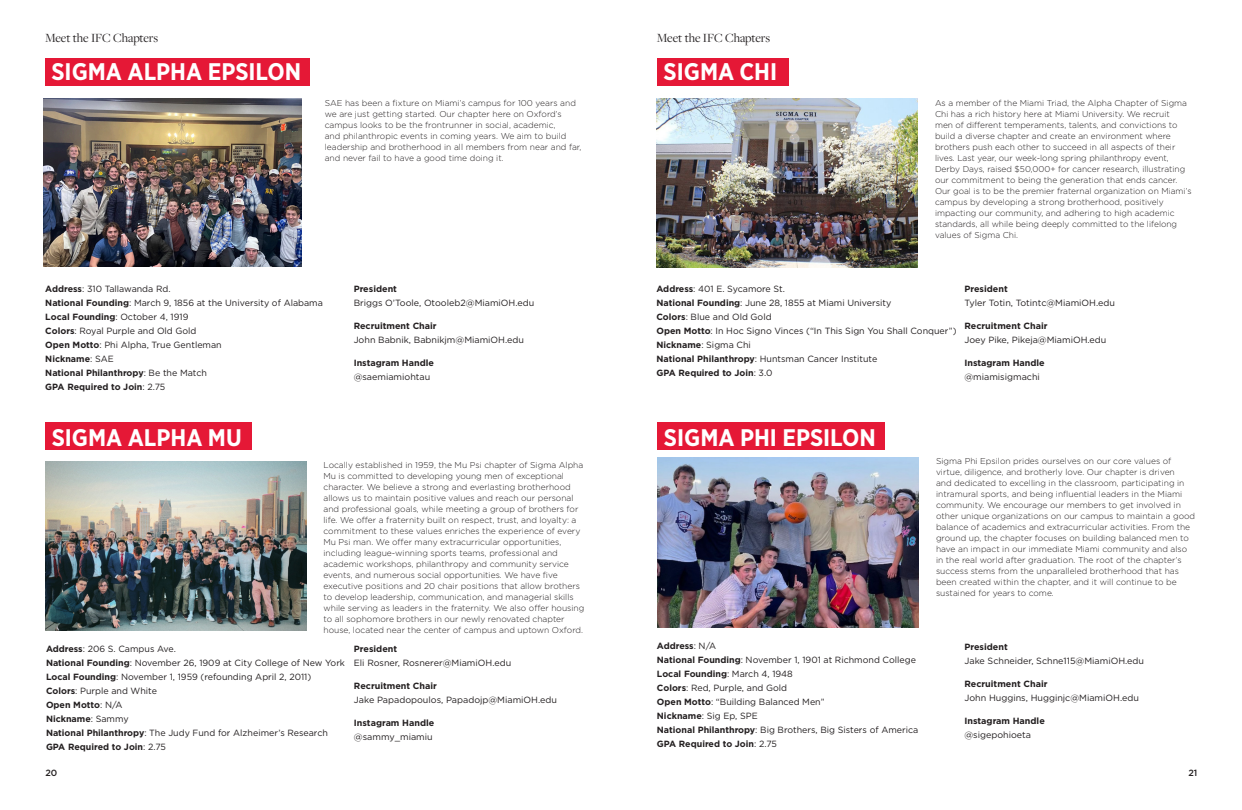
<style>
.page{position:relative;width:1242px;height:810px;background:#fff}
.page>*{position:absolute;margin:0;border:0;box-sizing:border-box;transform-origin:0 0}
.t1{font:700 24px "Gotham Narrow";color:#fff}
.name{font:13px "Freight Disp Pro";letter-spacing:-.01em;color:#231f20}
.t2{font:9px/14px "Gotham";color:#231f20}
.t3{font:700 9px/14px "Gotham";color:#231f20}
.t4{font:500 9px "Gotham";color:#231f20}
.t5{font:300 8.5px/11px "Gotham";color:#231f20}
.s1{font-weight:700}
.s2{font-weight:400}
</style>
<div class="page">
<div style="left:46px;top:423px;width:206px;height:27px;background:#e51836"></div>
<div style="left:45px;top:58px;width:265px;height:27px;background:#e51836"></div>
<img style="left:658px;top:457px;width:261px;height:171px">
<div style="left:658px;top:423px;width:227px;height:27px;background:#e51836"></div>
<img style="left:657px;top:99px;width:261px;height:168px">
<div style="left:658px;top:58px;width:131px;height:27px;background:#e51836"></div>
<img style="left:46px;top:462px;width:260px;height:168px">
<img style="left:44px;top:99px;width:257px;height:168px">
<p class="name" style="left:45px;top:30px;width:115px">Meet the IFC Chapters</p>
<p class="name" style="left:657px;top:30px;width:115px">Meet the IFC Chapters</p>
<p class="t1" style="left:51px;top:56px;width:251px">SIGMA ALPHA EPSILON</p>
<p class="t5" style="left:325px;top:97px;width:258px">SAE has been a fixture on Miami’s campus for 100 years and we are just getting started. Our chapter here on Oxford’s campus looks to be the frontrunner in social, academic,<br>and philanthropic events in coming years. We aim to build leadership and brotherhood in all members from near and far, and never fail to have a good time doing it.</p>
<p class="t2" style="left:45px;top:282px;width:127px"><span class="s1">Address</span>: 310 Tallawanda Rd.</p>
<p class="t2" style="left:45px;top:296px;width:279px"><span class="s1">National Founding</span>: March 9, 1856 at the University of Alabama</p>
<p class="t2" style="left:45px;top:310px;width:145px"><span class="s1">Local Founding</span>: October 4, 1919</p>
<p class="t2" style="left:45px;top:324px;width:178px"><span class="s1">Colors</span>: Royal Purple and Old Gold<br><span class="s1">Open Motto</span>: Phi Alpha, True Gentleman</p>
<p class="t3" style="left:45px;top:352px;width:70px">Nickname<span class="s2">: SAE</span></p>
<p class="t3" style="left:45px;top:366px;width:163px">National Philanthropy<span class="s2">: Be the Match</span></p>
<p class="t3" style="left:45px;top:380px;width:121px">GPA Required to Join<span class="s2">: 2.75</span></p>
<p class="t1" style="left:52px;top:422px;width:192px">SIGMA ALPHA MU</p>
<p class="t3" style="left:354px;top:282px;width:45px">President</p>
<p class="t2" style="left:354px;top:296px;width:182px">Briggs O’Toole, Otooleb2@MiamiOH.edu</p>
<p class="t2" style="left:354px;top:319px;width:172px"><span class="s1">Recruitment Chair<br></span>John Babnik, Babnikjm@MiamiOH.edu</p>
<p class="t3" style="left:354px;top:356px;width:82px">Instagram Handle <span class="s2">@saemiamiohtau</span></p>
<p class="t5" style="left:324px;top:460px;width:262px">Locally established in 1959, the Mu Psi chapter of Sigma Alpha Mu is committed to developing young men of exceptional character. We believe a strong and everlasting brotherhood allows us to maintain positive values and reach our personal and professional goals, while meeting a group of brothers for life. We offer a fraternity built on respect, trust, and loyalty: a commitment to these values enriches the experience of every Mu Psi man. We offer many extracurricular opportunities, including league-winning sports teams, professional and academic workshops, philanthropy and community service events, and numerous social opportunities. We have five executive positions and 20 chair positions that allow brothers to develop leadership, communication, and managerial skills while serving as leaders in the fraternity. We also offer housing to all sophomore brothers in our newly renovated chapter house, located near the center of campus and uptown Oxford.</p>
<p class="t3" style="left:354px;top:641px;width:45px">President</p>
<p class="t2" style="left:354px;top:655px;width:159px">Eli Rosner, Rosnerer@MiamiOH.edu</p>
<p class="t2" style="left:354px;top:678px;width:205px"><span class="s1">Recruitment Chair<br></span>Jake Papadopoulos, Papadojp@MiamiOH.edu</p>
<p class="t3" style="left:354px;top:715px;width:82px">Instagram Handle <span class="s2">@sammy_miamiu</span></p>
<p class="t2" style="left:46px;top:641px;width:131px"><span class="s1">Address</span>: 206 S. Campus Ave.</p>
<p class="t2" style="left:46px;top:655px;width:301px"><span class="s1">National Founding</span>: November 26, 1909 at City College of New York</p>
<p class="t2" style="left:46px;top:669px;width:267px"><span class="s1">Local Founding</span>: November 1, 1959 (refounding April 2, 2011)</p>
<p class="t2" style="left:46px;top:683px;width:112px"><span class="s1">Colors</span>: Purple and White<br><span class="s1">Open Motto</span>: N/A</p>
<p class="t3" style="left:46px;top:711px;width:84px">Nickname<span class="s2">: Sammy</span></p>
<p class="t2" style="left:46px;top:725px;width:283px"><span class="s1">National Philanthropy</span>: The Judy Fund for Alzheimer’s Research</p>
<p class="t3" style="left:46px;top:739px;width:121px">GPA Required to Join<span class="s2">: 2.75</span></p>
<p class="t1" style="left:664px;top:56px;width:115px">SIGMA CHI</p>
<p class="t5" style="left:935px;top:97px;width:258px">As a member of the Miami Triad, the Alpha Chapter of Sigma Chi has a rich history here at Miami University. We recruit<br>men of different temperaments, talents, and convictions to build a diverse chapter and create an environment where brothers push each other to succeed in all aspects of their lives. Last year, our week-long spring philanthropy event, Derby Days, raised $50,000+ for cancer research, illustrating our commitment to being the generation that ends cancer.<br>Our goal is to be the premier fraternal organization on Miami’s campus by developing a strong brotherhood, positively impacting our community, and adhering to high academic standards, all while being deeply committed to the lifelong values of Sigma Chi.</p>
<p class="t2" style="left:657px;top:282px;width:130px"><span class="s1">Address</span>: 401 E. Sycamore St.</p>
<p class="t2" style="left:657px;top:296px;width:236px"><span class="s1">National Founding</span>: June 28, 1855 at Miami University</p>
<p class="t2" style="left:657px;top:310px;width:117px"><span class="s1">Colors</span>: Blue and Old Gold</p>
<p class="t2" style="left:657px;top:324px;width:302px"><span class="s1">Open Motto</span>: In Hoc Signo Vinces (“In This Sign You Shall Conquer”)</p>
<p class="t2" style="left:657px;top:338px;width:96px"><span class="s1">Nickname</span>: Sigma Chi</p>
<p class="t2" style="left:657px;top:352px;width:222px"><span class="s1">National Philanthropy</span>: Huntsman Cancer Institute</p>
<p class="t3" style="left:657px;top:366px;width:117px">GPA Required to Join<span class="s2">: 3.0</span></p>
<p class="t3" style="left:964px;top:282px;width:45px">President</p>
<p class="t2" style="left:964px;top:296px;width:152px">Tyler Totin, Totintc@MiamiOH.edu</p>
<p class="t2" style="left:964px;top:319px;width:144px"><span class="s1">Recruitment Chair<br></span>Joey Pike, Pikeja@MiamiOH.edu</p>
<p class="t3" style="left:964px;top:356px;width:82px">Instagram Handle <span class="s2">@miamisigmachi</span></p>
<p class="t1" style="left:664px;top:422px;width:213px">SIGMA PHI EPSILON</p>
<p class="t3" style="left:657px;top:639px;width:61px">Address<span class="s2">: N/A</span></p>
<p class="t2" style="left:657px;top:653px;width:261px"><span class="s1">National Founding</span>: November 1, 1901 at Richmond College</p>
<p class="t3" style="left:657px;top:667px;width:137px">Local Founding<span class="s2">: March 4, 1948</span></p>
<p class="t2" style="left:657px;top:681px;width:132px"><span class="s1">Colors</span>: Red, Purple, and Gold</p>
<p class="t2" style="left:657px;top:695px;width:169px"><span class="s1">Open Motto</span>: “Building Balanced Men”</p>
<p class="t2" style="left:657px;top:709px;width:102px"><span class="s1">Nickname</span>: Sig Ep, SPE</p>
<p class="t2" style="left:657px;top:723px;width:263px"><span class="s1">National Philanthropy</span>: Big Brothers, Big Sisters of America</p>
<p class="t3" style="left:657px;top:737px;width:121px">GPA Required to Join<span class="s2">: 2.75</span></p>
<p class="t5" style="left:936px;top:455px;width:261px">Sigma Phi Epsilon prides ourselves on our core values of virtue, diligence, and brotherly love. Our chapter is driven<br>and dedicated to excelling in the classroom, participating in intramural sports, and being influential leaders in the Miami community. We encourage our members to get involved in other unique organizations on our campus to maintain a good balance of academics and extracurricular activities. From the ground up, the chapter focuses on building balanced men to have an impact in our immediate Miami community and also in the real world after graduation. The root of the chapter’s success stems from the unparalleled brotherhood that has been created within the chapter, and it will continue to be sustained for years to come.</p>
<p class="t3" style="left:964px;top:640px;width:45px">President</p>
<p class="t2" style="left:964px;top:654px;width:181px">Jake Schneider, Schne115@MiamiOH.edu</p>
<p class="t2" style="left:964px;top:677px;width:176px"><span class="s1">Recruitment Chair<br></span>John Huggins, Hugginjc@MiamiOH.edu</p>
<p class="t3" style="left:964px;top:714px;width:82px">Instagram Handle <span class="s2">@sigepohioeta</span></p>
<p class="t4" style="left:46px;top:767px;width:13px">20</p>
<p class="t4" style="left:1188px;top:767px;width:10px">21</p>
</div>
